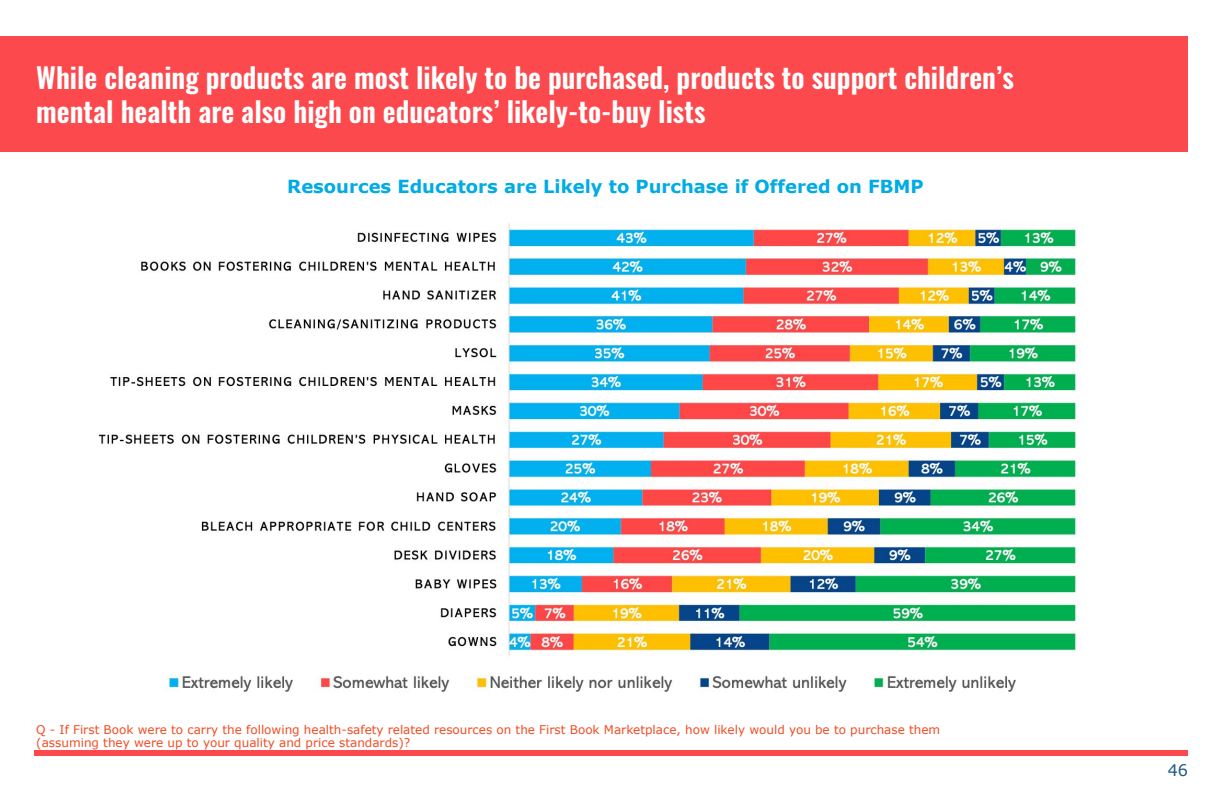
<style>
.page{position:relative;width:1224px;height:792px;background:#fff}
.page>*{position:absolute;margin:0;border:0;box-sizing:border-box;transform-origin:0 0}
.t1{font:600 28px/33.6px "Oswald";color:#fff}
.t2{font:700 18px "Verdana";color:#01abe4}
.t3{font:16px "Verdana";color:#1d5986}
.t4{font:12px/13px "Verdana";color:#f04c23}
</style>
<div class="page">
<div style="left:0;top:36px;width:1188px;height:116px;background:#fc494d"></div>
<div style="left:34px;top:751px;width:1154px;height:5px;background:#fc494d"></div>
<img style="left:98px;top:223px;width:979px;height:469px">
<h1 class="t1" style="left:36px;top:61px;width:979px">While cleaning products are most likely to be purchased, products to support children’s mental health are also high on educators’ likely-to-buy lists</h1>
<h2 class="t2" style="left:287px;top:175px;width:638px">Resources Educators are Likely to Purchase if Offered on FBMP</h2>
<p class="t4" style="left:36px;top:723px;width:906px">Q - If First Book were to carry the following health-safety related resources on the First Book Marketplace, how likely would you be to purchase them (assuming they were up to your quality and price standards)?</p>
<h3 class="t3" style="left:1168px;top:760px;width:22px">46</h3>
</div>
